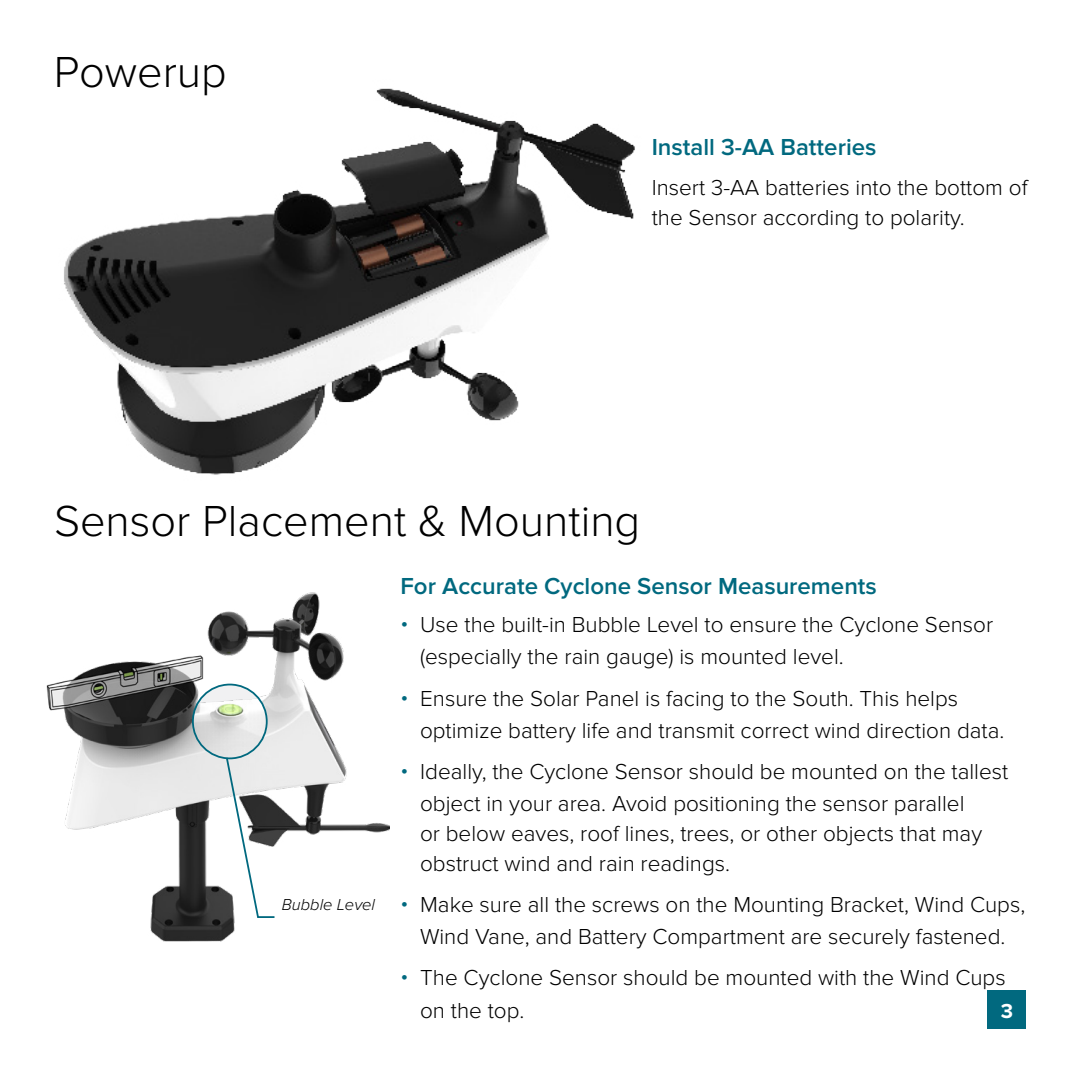
<style>
.page{position:relative;width:1080px;height:1080px;background:#fff}
.page>*{position:absolute;margin:0;border:0;box-sizing:border-box;transform-origin:0 0}
.t1{font:300 45px "Proxima Nova";color:#000}
.t2{font:600 24px "Proxima Nova";color:#01697f}
.t3{font:300 22.5px/32.1px "Proxima Nova";color:#000}
.t4{font:700 21px "Proxima Nova";color:#fff}
.t5{font:italic 300 16.5px "Proxima Nova";color:#000}
.s1{color:#01697f}
</style>
<div class="page">
<div style="left:988px;top:991px;width:38px;height:38px;background:#01697f"></div>
<img style="left:46px;top:592px;width:343px;height:350px">
<img style="left:193px;top:685px;width:74px;height:73px;border-radius:37px">
<div style="left:192px;top:684px;width:76px;height:75px;border:2px solid #01697f;border-radius:50%"></div>
<svg style="left:225px;top:756px;width:51px;height:163px"></svg>
<img style="left:64px;top:88px;width:571px;height:387px">
<h1 class="t1" style="left:54px;top:46px;width:174px">Powerup</h1>
<p class="t2" style="left:652px;top:133px;width:226px">Install 3-AA Batteries</p>
<p class="t3" style="left:652px;top:173px;width:377px;line-height:30px">Insert 3-AA batteries into the bottom of the Sensor according to polarity.</p>
<h1 class="t1" style="left:54px;top:495px;width:588px">Sensor Placement &amp; Mounting</h1>
<p class="t2" style="left:401px;top:572px;width:478px">For Accurate Cyclone Sensor Measurements</p>
<p class="t5" style="left:282px;top:896px;width:95px">Bubble Level</p>
<p class="t3" style="left:420px;top:609px;width:575px;text-indent:-20px"><span class="s1">•</span> Use the built-in Bubble Level to ensure the Cyclone Sensor (especially the rain gauge) is mounted level.</p>
<p class="t3" style="left:420px;top:682px;width:586px;text-indent:-20px"><span class="s1">•</span> Ensure the Solar Panel is facing to the South. This helps optimize battery life and transmit correct wind direction data.</p>
<p class="t3" style="left:420px;top:756px;width:590px;text-indent:-20px"><span class="s1">•</span> Ideally, the Cyclone Sensor should be mounted on the tallest object in your area. Avoid positioning the sensor parallel</p>
<p class="t3" style="left:420px;top:819px;width:564px;line-height:30px">or below eaves, roof lines, trees, or other objects that may obstruct wind and rain readings.</p>
<p class="t3" style="left:401px;top:889px;width:626px;text-align:center"><span class="s1">•</span> Make sure all the screws on the Mounting Bracket, Wind Cups,<br>Wind Vane, and Battery Compartment are securely fastened.</p>
<p class="t3" style="left:420px;top:962px;width:587px;text-indent:-20px"><span class="s1">•</span> The Cyclone Sensor should be mounted with the Wind Cups on the top.</p>
<p class="t4" style="left:1001px;top:999px;width:14px">3</p>
</div>
